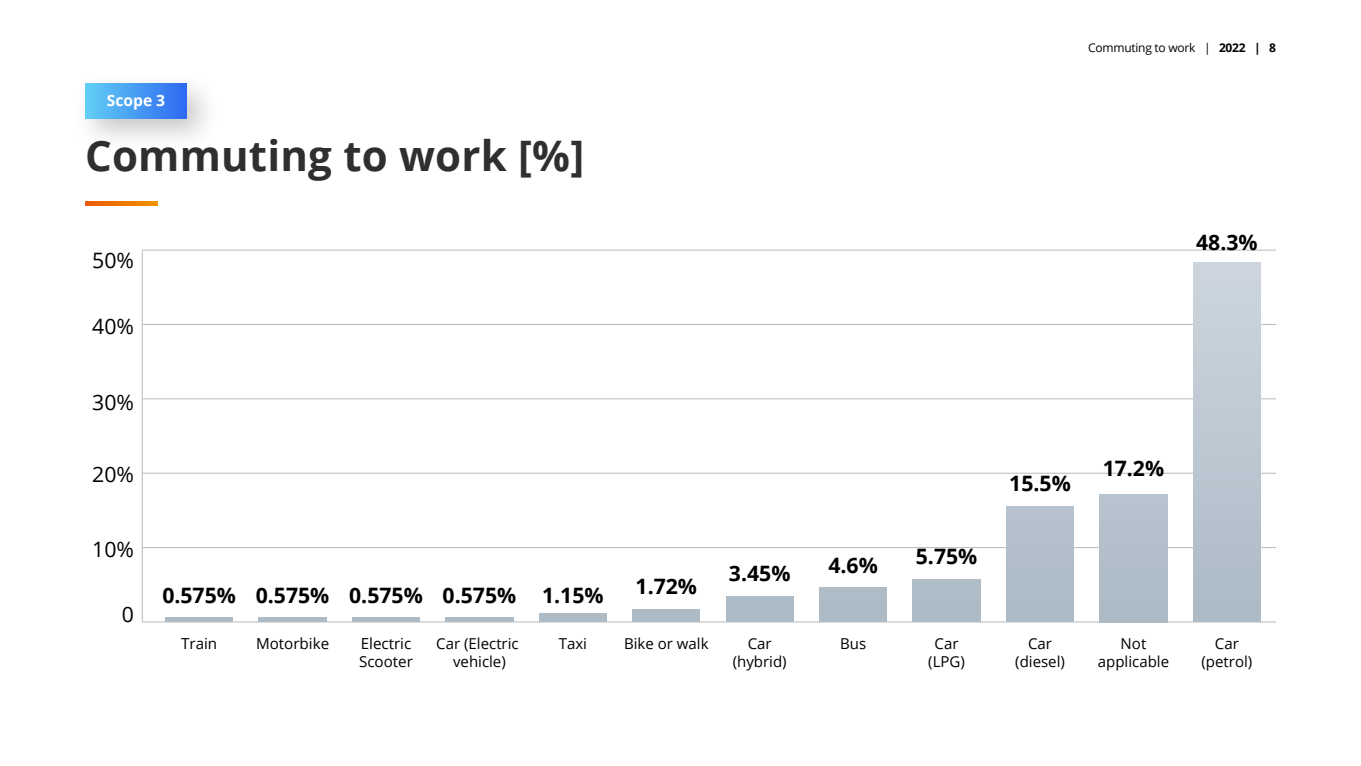
<style>
.page{position:relative;width:1361px;height:766px;background:#fff}
.page>*{position:absolute;margin:0;border:0;box-sizing:border-box;transform-origin:0 0}
.t1{font:700 42px "Open Sans";letter-spacing:.005em;color:#2f2f2f}
.t2{font:700 21.3px "Open Sans";color:#000}
.t3{font:21.3px "Open Sans";color:#000}
.t4{font:700 15.6px "Open Sans";color:#fff}
.t5{font:15.15px/18.1px "Open Sans";color:#000}
.t6{font:15px/18px "Open Sans";color:#000;text-align:center}
.t7{font:12px "Open Sans";letter-spacing:-.02em;color:#000}
.s1{font-weight:700}
</style>
<div class="page">
<svg style="left:85px;top:201px;width:72px;height:4px"></svg>
<div style="left:72px;top:70px;width:149px;height:82px;background:#000;opacity:.23"></div>
<div style="left:85px;top:84px;width:102px;height:34px;background:linear-gradient(to right,#62cff4,#2d6af2)"></div>
<hr style="left:142px;top:250px;width:1px;height:371px;background:#bababa">
<hr style="left:142px;top:621px;width:1134px;height:1px;background:#bababa">
<hr style="left:142px;top:547px;width:1134px;height:1px;background:#bababa">
<hr style="left:142px;top:472px;width:1134px;height:1px;background:#bababa">
<hr style="left:142px;top:398px;width:1134px;height:1px;background:#bababa">
<hr style="left:142px;top:324px;width:1134px;height:1px;background:#bababa">
<hr style="left:142px;top:250px;width:1134px;height:1px;background:#bababa">
<hr style="left:165px;top:617px;width:68px;height:4px;background:#adbbc7">
<hr style="left:259px;top:617px;width:67px;height:4px;background:#adbbc7">
<hr style="left:352px;top:617px;width:68px;height:4px;background:#adbbc7">
<hr style="left:446px;top:617px;width:67px;height:4px;background:#adbbc7">
<div style="left:539px;top:613px;width:67px;height:8px;background:#adbbc7"></div>
<div style="left:633px;top:609px;width:67px;height:12px;background:#adbbc7"></div>
<div style="left:726px;top:596px;width:67px;height:25px;background:#adbbc7"></div>
<div style="left:819px;top:587px;width:68px;height:34px;background:#adbbc7"></div>
<div style="left:913px;top:579px;width:67px;height:42px;background:#aebcc7"></div>
<div style="left:1006px;top:506px;width:67px;height:115px;background:#b1beca"></div>
<div style="left:1100px;top:494px;width:67px;height:127px;background:#b2bfca"></div>
<div style="left:1193px;top:263px;width:67px;height:358px;background:linear-gradient(to bottom,#cdd6de,#acbac6)"></div>
<p class="t4" style="left:107px;top:89px;width:60px">Scope 3</p>
<h1 class="t1" style="left:85px;top:126px;width:501px">Commuting to work [%]</h1>
<h2 class="t3" style="left:92px;top:245px;width:43px">50%</h2>
<h2 class="t3" style="left:92px;top:311px;width:43px">40%</h2>
<h2 class="t3" style="left:92px;top:387px;width:43px">30%</h2>
<h2 class="t3" style="left:92px;top:460px;width:43px">20%</h2>
<h2 class="t3" style="left:92px;top:534px;width:43px">10%</h2>
<h2 class="t3" style="left:122px;top:599px;width:14px">0</h2>
<h2 class="t2" style="left:162px;top:579px;width:443px">0.575% 0.575% 0.575% 0.575% 1.15%</h2>
<h2 class="t2" style="left:635px;top:571px;width:63px">1.72%</h2>
<h2 class="t2" style="left:729px;top:558px;width:63px">3.45%</h2>
<h2 class="t2" style="left:828px;top:549px;width:51px">4.6%</h2>
<p class="t7" style="left:1088px;top:39px;width:189px">Commuting to work | <span class="s1">2022 | 8</span></p>
<h2 class="t2" style="left:1196px;top:227px;width:63px">48.3%</h2>
<h2 class="t2" style="left:916px;top:541px;width:63px">5.75%</h2>
<h2 class="t2" style="left:1009px;top:468px;width:63px">15.5%</h2>
<h2 class="t2" style="left:1102px;top:453px;width:63px">17.2%</h2>
<p class="t5" style="left:181px;top:633px;width:38px">Train</p>
<p class="t5" style="left:256px;top:633px;width:75px">Motorbike</p>
<p class="t5" style="left:359px;top:633px;width:55px">Electric<br>Scooter</p>
<p class="t6" style="left:436px;top:633px;width:84px">Car (Electric vehicle)</p>
<p class="t6" style="left:559px;top:633px;width:30px">Taxi</p>
<p class="t6" style="left:624px;top:633px;width:86px">Bike or walk</p>
<p class="t6" style="left:733px;top:633px;width:55px">Car (hybrid)</p>
<p class="t6" style="left:840px;top:633px;width:28px">Bus</p>
<p class="t6" style="left:928px;top:633px;width:38px">Car (LPG)</p>
<p class="t6" style="left:1015px;top:633px;width:51px">Car (diesel)</p>
<p class="t6" style="left:1098px;top:633px;width:73px">Not applicable</p>
<p class="t6" style="left:1201px;top:633px;width:52px">Car (petrol)</p>
</div>
